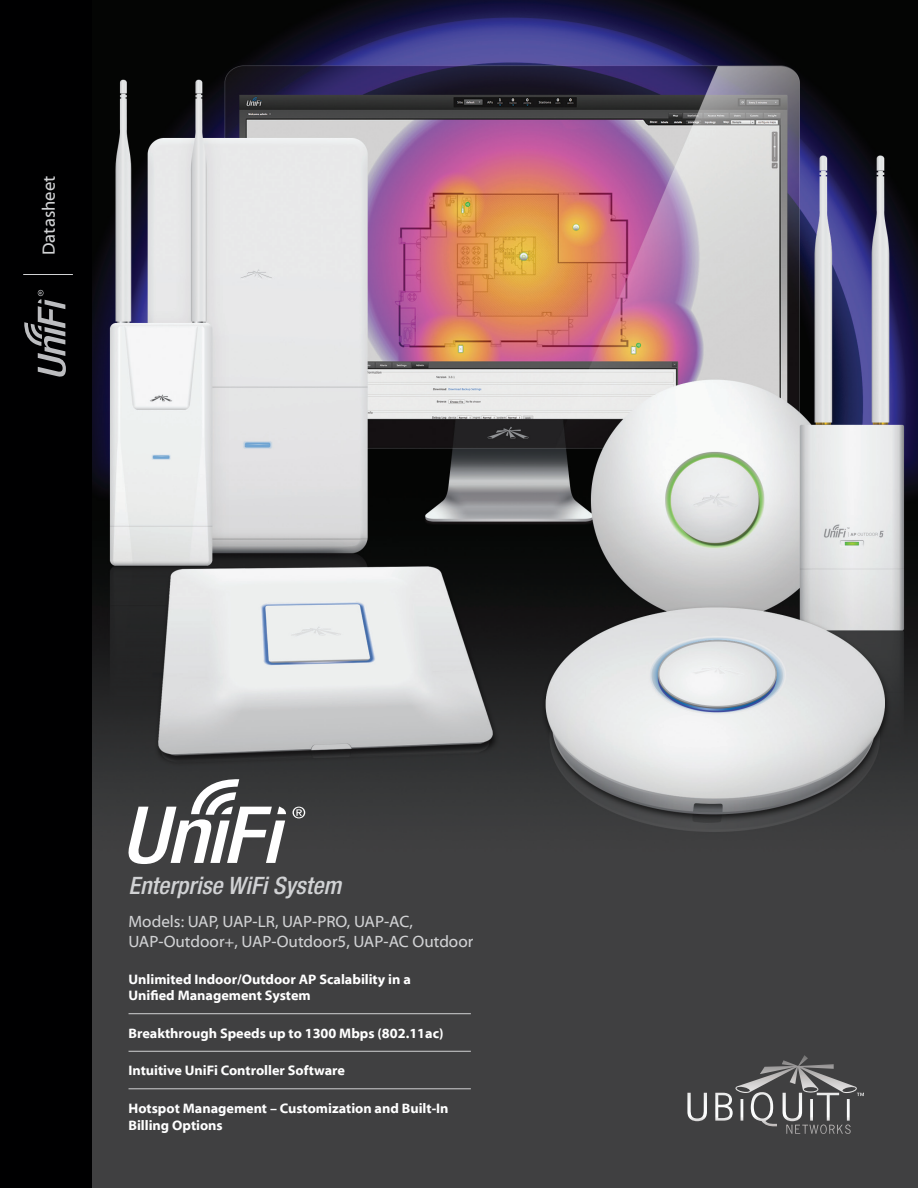
<style>
.page{position:relative;width:918px;height:1188px;background:#fff}
.page>*{position:absolute;margin:0;border:0;box-sizing:border-box;transform-origin:0 0}
.t1{font:italic 500 condensed 24px "Helvetica Neue LT Std";color:#d1d2d4}
.t2{font:18px "Myriad Web Pro";color:#d1d2d4}
.t3{font:16.5px/19.8px "Myriad Web Pro";color:#d1d2d4}
.t4{font:700 13.8px/16.6px "Myriad Web Pro";color:#fff}
</style>
<div class="page">
<div style="left:92px;top:888px;width:826px;height:300px;background:#404041"></div>
<img style="left:92px;top:0;width:826px;height:888px">
<hr style="left:129px;top:1013px;width:342px;height:1px;background:#d1d2d4">
<hr style="left:129px;top:1051px;width:342px;height:1px;background:#d1d2d4">
<hr style="left:129px;top:1089px;width:342px;height:1px;background:#d1d2d4">
<svg style="left:129px;top:779px;width:157px;height:85px"></svg>
<svg style="left:293px;top:807px;width:12px;height:11px"></svg>
<div style="left:0;top:0;width:92px;height:1188px;background:#000001"></div>
<hr style="left:23px;top:274px;width:50px;height:1px;background:#d1d2d4">
<svg style="left:24px;top:290px;width:42px;height:87px"></svg>
<svg style="left:687px;top:1055px;width:177px;height:79px;background:#5b5b5b"></svg>
<h2 class="t2" style="left:39px;top:255px;width:81px;rotate:-90deg">Datasheet</h2>
<h1 class="t1" style="left:129px;top:871px;width:214px">Enterprise WiFi System</h1>
<p class="t3" style="left:129px;top:912px;width:346px">Models: UAP, UAP-LR, UAP-PRO, UAP-AC,<br>UAP-Outdoor+, UAP-Outdoor5, UAP-AC Outdoor</p>
<p class="t4" style="left:129px;top:971px;width:284px">Unlimited Indoor/Outdoor AP Scalability in a<br>Unified Management System</p>
<p class="t4" style="left:129px;top:1025px;width:317px">Breakthrough Speeds up to 1300 Mbps (802.11ac)</p>
<p class="t4" style="left:129px;top:1063px;width:218px">Intuitive UniFi Controller Software</p>
<p class="t4" style="left:129px;top:1100px;width:322px">Hotspot Management – Customization and Built‑In<br>Billing Options</p>
</div>
